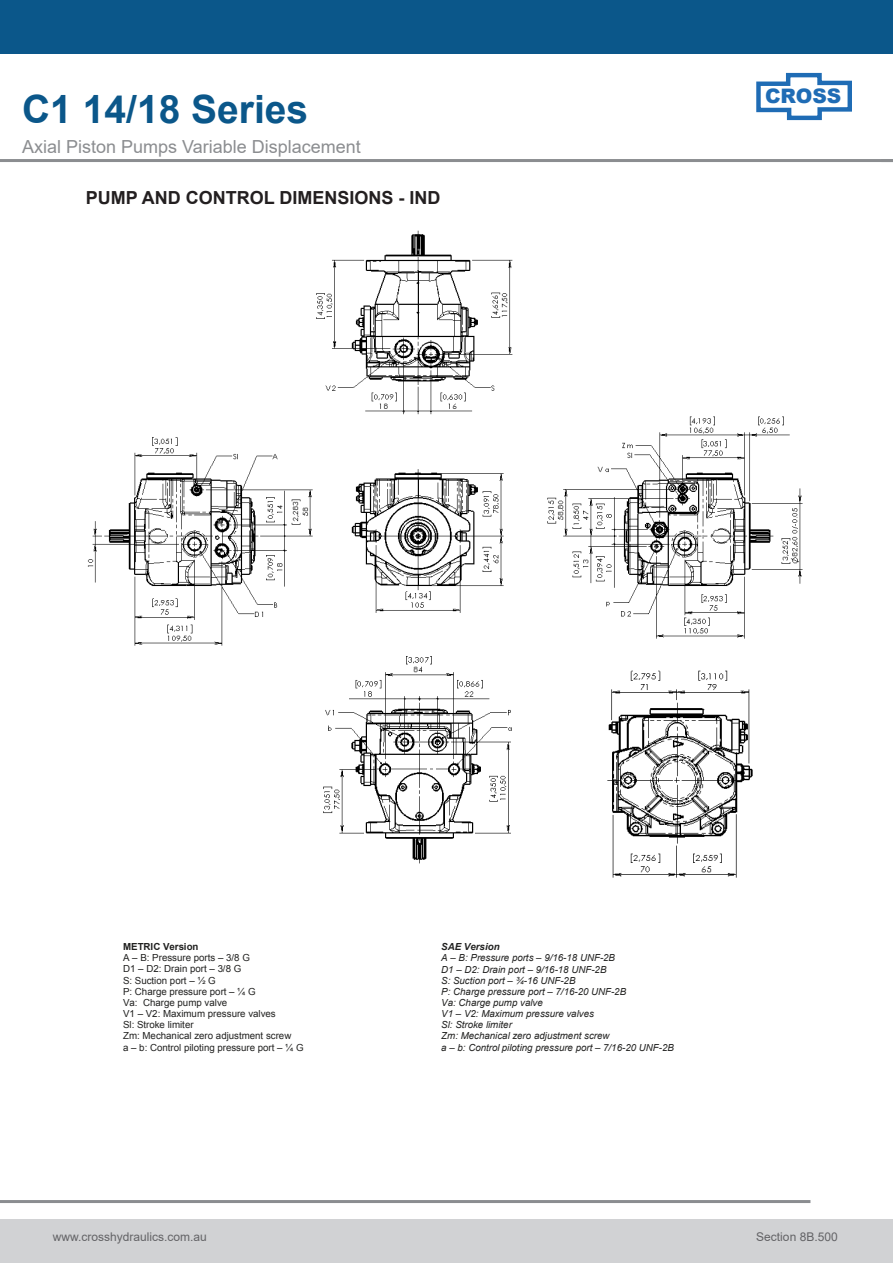
<style>
.page{position:relative;width:893px;height:1263px;background:#fff}
.page>*{position:absolute;margin:0;border:0;box-sizing:border-box;transform-origin:0 0}
.Blue_Header{font:700 39px "Arial";color:#0b578a}
.t1{font:900 19.95px "Arial";color:#1f6cb5}
.Grey_Header{font:18px "Arial";color:#8b8d90}
.t2{font:700 18px "Arial";color:#231f20}
.t3{font:12px "Arial";color:#636366}
.t4{font:italic 9.75px/11.1px "Arial";color:#212120}
.t5{font:9.75px/11.1px "Arial";color:#212120}
.s1{font-weight:700}
</style>
<div class="page">
<div style="left:0;top:0;width:893px;height:54px;background:#0b578a"></div>
<div style="left:0;top:1219px;width:893px;height:44px;background:#d1d2d4"></div>
<hr style="left:0;top:1200px;width:810px;height:3px;background:#8b8d90">
<svg style="left:756px;top:72px;width:96px;height:49px"></svg>
<hr style="left:0;top:159px;width:893px;height:3px;background:#8b8d90">
<img style="left:87px;top:230px;width:716px;height:416px">
<img style="left:323px;top:656px;width:189px;height:208px">
<img style="left:607px;top:670px;width:146px;height:208px">
<p class="Blue_Header" style="left:22px;top:82px;width:288px">C1 14/18 Series</p>
<p class="Grey_Header" style="left:22px;top:134px;width:340px">Axial Piston Pumps Variable Displacement</p>
<p class="t2" style="left:86px;top:185px;width:356px">PUMP AND CONTROL DIMENSIONS - IND</p>
<h2 class="t1" style="left:765px;top:82px;width:78px">CROSS</h2>
<p class="t5" style="left:123px;top:941px;width:182px"><span class="s1">METRIC Version<br></span>A – B: Pressure ports – 3/8 G<br>D1 – D2: Drain port – 3/8 G<br>S: Suction port – ½ G<br>P: Charge pressure port – ¼ G<br>Va: Charge pump valve<br>V1 – V2: Maximum pressure valves<br>Sl: Stroke limiter<br>Zm: Mechanical zero adjustment screw<br>a – b: Control piloting pressure port – ¼ G</p>
<p class="t4" style="left:441px;top:941px;width:234px"><span class="s1">SAE Version<br></span>A – B: Pressure ports – 9/16-18 UNF-2B<br>D1 – D2: Drain port – 9/16-18 UNF-2B<br>S: Suction port – ¾-16 UNF-2B<br>P: Charge pressure port – 7/16-20 UNF-2B<br>Va: Charge pump valve<br>V1 – V2: Maximum pressure valves<br>Sl: Stroke limiter<br>Zm: Mechanical zero adjustment screw<br>a – b: Control piloting pressure port – 7/16-20 UNF-2B</p>
<p class="t3" style="left:53px;top:1228px;width:156px">www.crosshydraulics.com.au</p>
<p class="t3" style="left:756px;top:1228px;width:83px">Section 8B.500</p>
</div>
